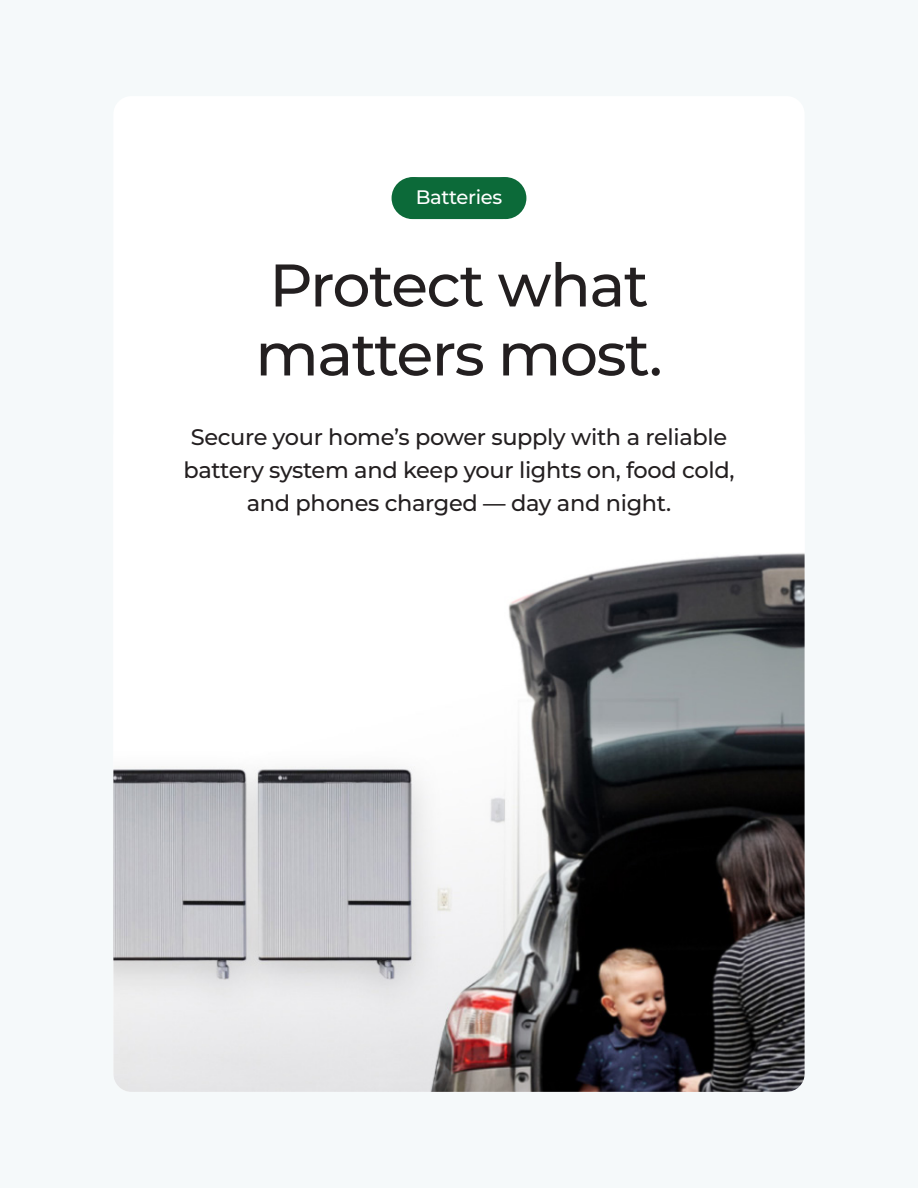
<style>
.page{position:relative;width:918px;height:1188px;background:#f5f9fa}
.page>*{position:absolute;margin:0;border:0;box-sizing:border-box;transform-origin:0 0}
.t1{font:500 60px "Montserrat";letter-spacing:-.025em;color:#231f20}
.t2{font:500 22.5px/33px "Montserrat";letter-spacing:-.015em;color:#231f20;text-align:center}
.t3{font:500 19.5px "Montserrat";letter-spacing:-.015em;color:#fff}
</style>
<div class="page">
<div style="left:113px;top:96px;width:692px;height:996px;background:#fff;border-radius:18px"></div>
<img style="left:113px;top:553px;width:692px;height:539px">
<div style="left:397px;top:177px;width:124px;height:42px;background:#0c6a39;border-radius:18px"></div>
<div style="left:392px;top:177px;width:42px;height:42px;background:#0c6a39;border-radius:50%"></div>
<div style="left:484px;top:177px;width:42px;height:42px;background:#0c6a39;border-radius:50%"></div>
<p class="t3" style="left:416px;top:183px;width:88px">Batteries</p>
<p class="t1" style="left:269px;top:243px;width:381px">Protect what</p>
<p class="t1" style="left:255px;top:312px;width:409px">matters most.</p>
<p class="t2" style="left:183px;top:420px;width:553px">Secure your home’s power supply with a reliable battery system and keep your lights on, food cold, and phones charged — day and night.</p>
</div>
